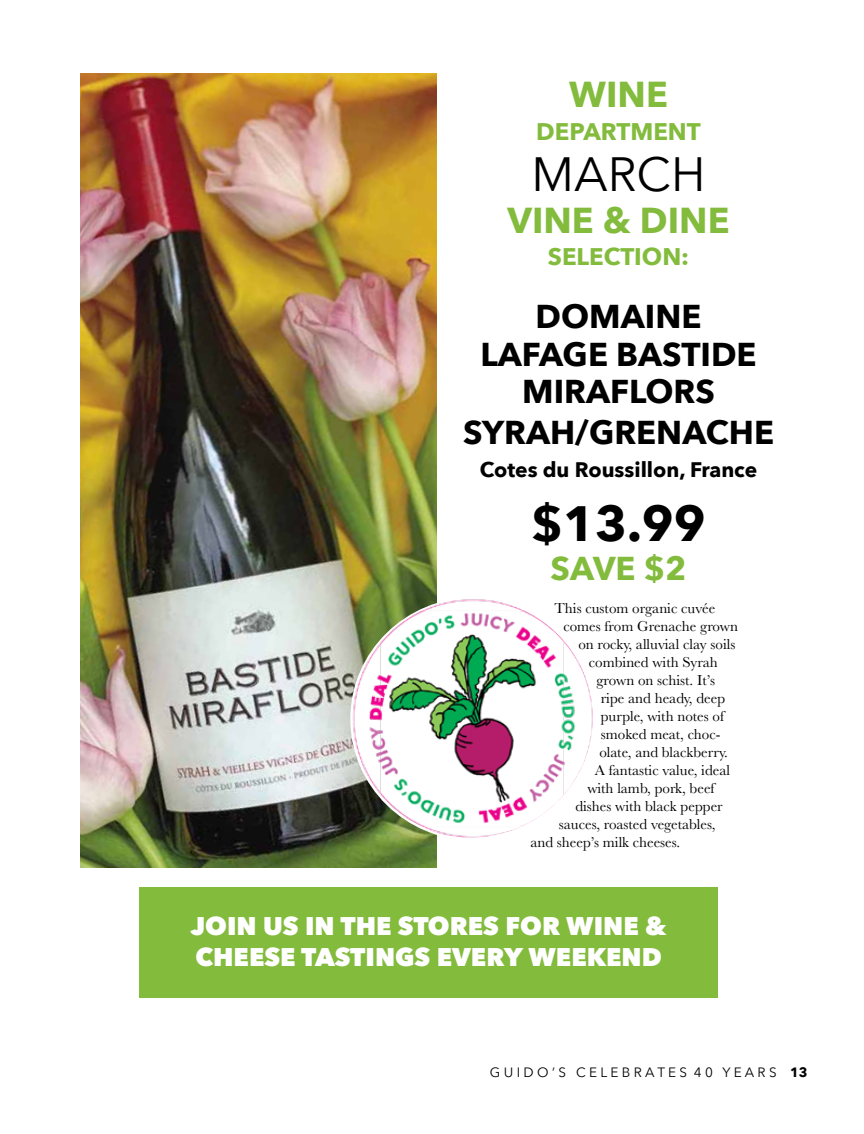
<style>
.page{position:relative;width:864px;height:1134px;background:#fff}
.page>*{position:absolute;margin:0;border:0;box-sizing:border-box;transform-origin:0 0}
.t1{font:700 49.5px "Avenir Next";color:#000}
.t2{font:48px "Avenir Next";color:#000}
.t3{font:700 36px "Avenir Next";color:#83bb3d}
.t4{font:700 33px/37.5px "Avenir Next";color:#000;text-align:center}
.t5{font:700 33px "Avenir Next";color:#83bb3d}
.t6{font:800 25.5px/30.6px "Avenir Next";color:#fff}
.t7{font:700 24px "Avenir Next";color:#83bb3d}
.t8{font:700 21px "Avenir Next";color:#000}
.t9{font:15px "Baskerville";color:#000}
.t10{font:13.5px "Avenir Next";color:#000}
.s1{font-weight:700}
</style>
<div class="page">
<img style="left:80px;top:73px;width:357px;height:794px">
<img style="left:346px;top:598px;width:247px;height:240px">
<div style="left:140px;top:888px;width:578px;height:110px;background:#83bb3d"></div>
<h3 class="t3" style="left:569px;top:63px;width:100px">WINE</h3>
<h3 class="t7" style="left:536px;top:111px;width:166px">DEPARTMENT</h3>
<h2 class="t2" style="left:532px;top:134px;width:175px">MARCH</h2>
<h3 class="t3" style="left:508px;top:189px;width:224px">VINE &amp; DINE</h3>
<h3 class="t7" style="left:548px;top:236px;width:143px">SELECTION:</h3>
<h3 class="t4" style="left:481px;top:298px;width:278px">DOMAINE<br>LAFAGE BASTIDE<br>MIRAFLORS</h3>
<h3 class="t4" style="left:463px;top:413px;width:312px">SYRAH/GRENACHE</h3>
<h3 class="t8" style="left:480px;top:451px;width:279px">Cotes du Roussillon, France</h3>
<h1 class="t1" style="left:531px;top:481px;width:176px">$13.99</h1>
<h3 class="t5" style="left:551px;top:540px;width:137px">SAVE $2</h3>
<p class="t9" style="left:554px;top:599px;width:163px">This custom organic cuvée</p>
<p class="t9" style="left:563px;top:617px;width:176px">comes from Grenache grown</p>
<p class="t9" style="left:578px;top:635px;width:159px">on rocky, alluvial clay soils</p>
<p class="t9" style="left:589px;top:653px;width:131px">combined with Syrah</p>
<p class="t9" style="left:596px;top:671px;width:120px">grown on schist. It’s</p>
<p class="t9" style="left:601px;top:689px;width:126px">ripe and heady, deep</p>
<p class="t9" style="left:601px;top:707px;width:125px">purple, with notes of</p>
<p class="t9" style="left:601px;top:725px;width:121px">smoked meat, choc-</p>
<p class="t9" style="left:599px;top:743px;width:130px">olate, and blackberry.</p>
<p class="t9" style="left:595px;top:761px;width:137px">A fantastic value, ideal</p>
<p class="t9" style="left:587px;top:779px;width:129px">with lamb, pork, beef</p>
<p class="t9" style="left:575px;top:797px;width:149px">dishes with black pepper</p>
<p class="t9" style="left:559px;top:815px;width:158px">sauces, roasted vegetables,</p>
<p class="t9" style="left:530px;top:833px;width:151px">and sheep’s milk cheeses.</p>
<h3 class="t6" style="left:191px;top:911px;width:477px">JOIN US IN THE STORES FOR WINE &amp;<br>CHEESE TASTINGS EVERY WEEKEND</h3>
<p class="t10" style="left:490px;top:1061px;width:319px">G U I D O ’ S C E L E B R A T E S 4 0 Y E A R S <span class="s1">13</span></p>
</div>
